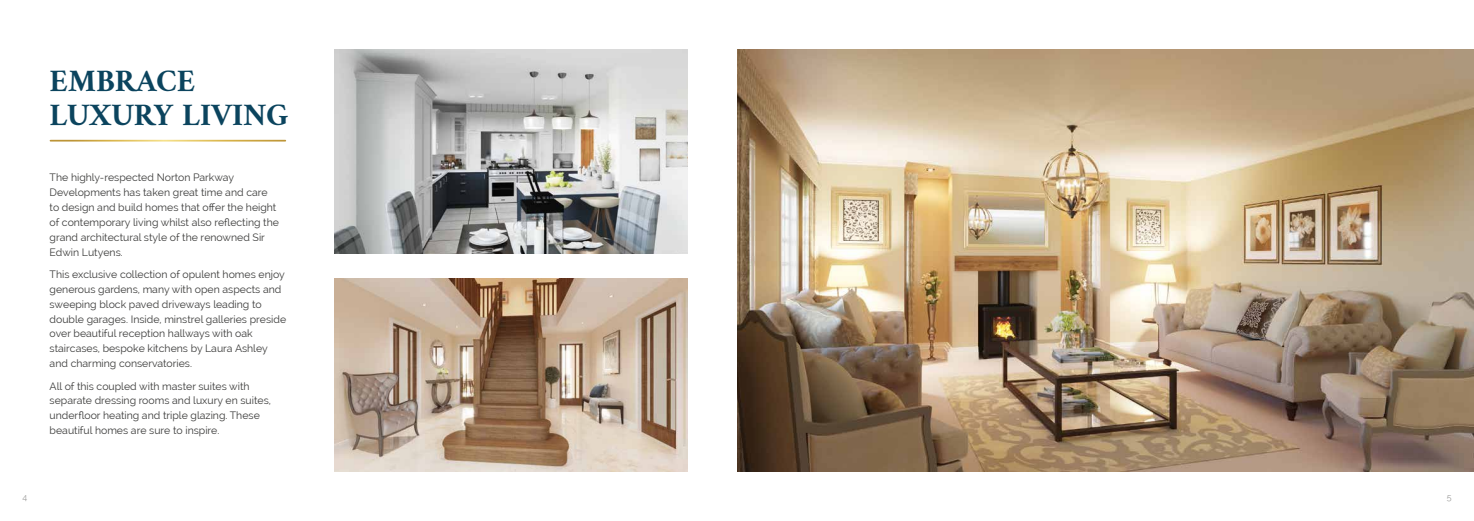
<style>
.page{position:relative;width:1474px;height:521px;background:#fff}
.page>*{position:absolute;margin:0;border:0;box-sizing:border-box;transform-origin:0 0}
.t1{font:700 31.5px/34.1px "Amiri";color:#0b445e}
.t2{font:10.5px/14.9px "Raleway";color:#3c3c3b}
.t3{font:8.75px "Raleway";color:#9d9d9c}
</style>
<div class="page">
<img style="left:737px;top:50px;width:736px;height:421px">
<img style="left:335px;top:50px;width:352px;height:203px">
<img style="left:335px;top:278px;width:352px;height:193px">
<h1 class="t1" style="left:50px;top:63px;width:240px">EMBRACE<br>LUXURY LIVING</h1>
<p class="t2" style="left:50px;top:170px;width:231px">The highly-respected Norton Parkway Developments has taken great time and care to design and build homes that offer the height of contemporary living whilst also reflecting the grand architectural style of the renowned Sir Edwin Lutyens.</p>
<p class="t2" style="left:50px;top:267px;width:238px">This exclusive collection of opulent homes enjoy generous gardens, many with open aspects and sweeping block paved driveways leading to double garages. Inside, minstrel galleries preside over beautiful reception hallways with oak staircases, bespoke kitchens by Laura Ashley and charming conservatories.</p>
<p class="t2" style="left:50px;top:378px;width:223px">All of this coupled with master suites with separate dressing rooms and luxury en suites, underfloor heating and triple glazing. These beautiful homes are sure to inspire.</p>
<p class="t3" style="left:22px;top:492px;width:6px">4</p>
<p class="t3" style="left:1446px;top:492px;width:6px">5</p>
</div>
